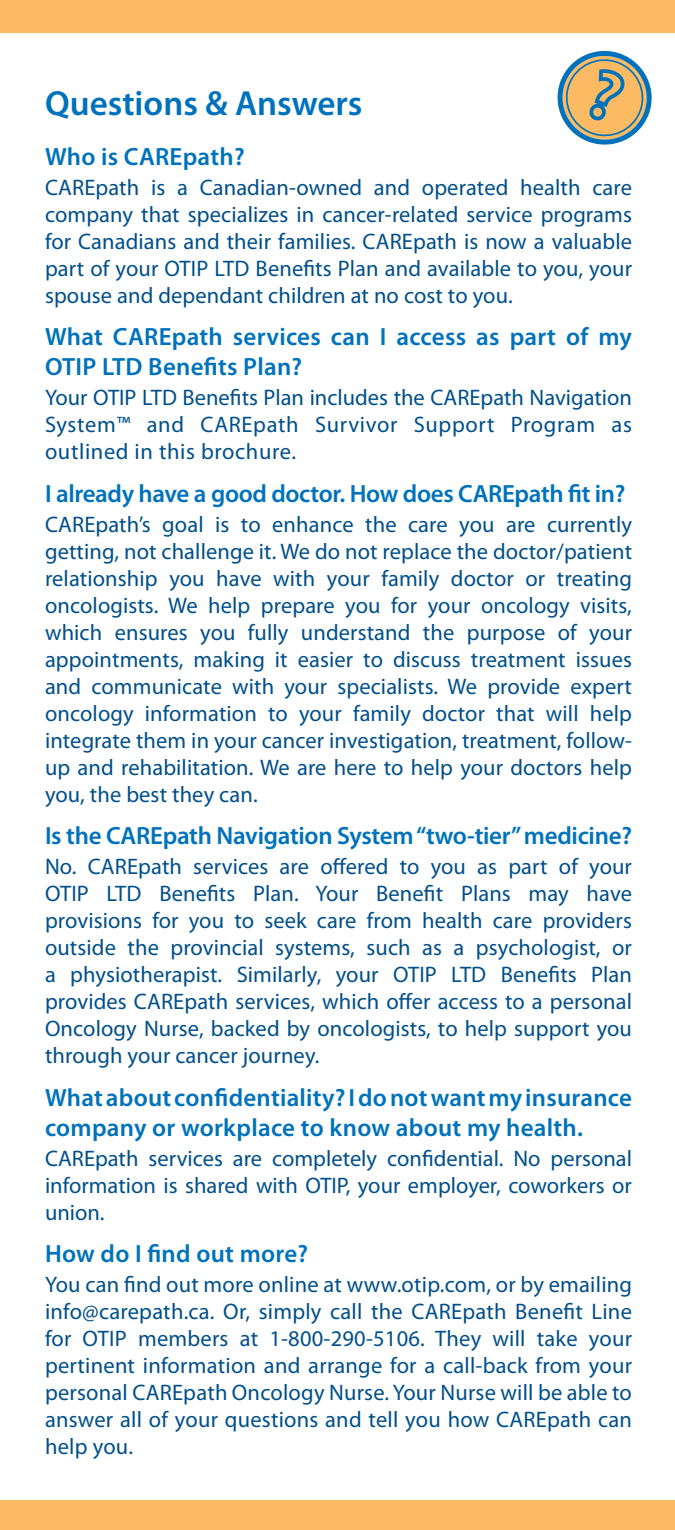
<style>
.page{position:relative;width:675px;height:1530px;background:#fff}
.page>*{position:absolute;margin:0;border:0;box-sizing:border-box;transform-origin:0 0}
.t1{font:600 35px "Myriad Pro";color:#0072bc}
.t2{font:600 25px/30px "Myriad Pro";letter-spacing:.005em;color:#0072bc}
.t3{font:600 25px "Myriad Pro";letter-spacing:-.015em;color:#0072bc}
.t4{font:22.5px/27px "Myriad Pro";letter-spacing:.005em;color:#004f8a;text-align:justify}
</style>
<div class="page">
<div style="left:0;top:0;width:675px;height:33px;background:#fcba63"></div>
<div style="left:0;top:1500px;width:675px;height:30px;background:#fcba63"></div>
<svg style="left:557px;top:50px;width:95px;height:95px"></svg>
<h1 class="t1" style="left:45px;top:81px;width:319px">Questions &amp; Answers</h1>
<p class="t2" style="left:45px;top:141px;width:201px">Who is CAREpath?</p>
<p class="t4" style="left:45px;top:173px;width:589px">CAREpath is a Canadian-owned and operated health care company that specializes in cancer-related service programs for Canadians and their families. CAREpath is now a valuable part of your OTIP LTD Benefits Plan and available to you, your spouse and dependant children at no cost to you.</p>
<p class="t2" style="left:45px;top:321px;width:589px">What CAREpath services can I access as part of my<br>OTIP LTD Benefits Plan?</p>
<p class="t4" style="left:45px;top:384px;width:589px">Your OTIP LTD Benefits Plan includes the CAREpath Navigation System™ and CAREpath Survivor Support Program as outlined in this brochure.</p>
<p class="t3" style="left:45px;top:477px;width:582px">I already have a good doctor. How does CAREpath fit in?</p>
<p class="t4" style="left:45px;top:510px;width:589px">CAREpath’s goal is to enhance the care you are currently getting, not challenge it. We do not replace the doctor/patient relationship you have with your family doctor or treating oncologists. We help prepare you for your oncology visits, which ensures you fully understand the purpose of your appointments, making it easier to discuss treatment issues and communicate with your specialists. We provide expert oncology information to your family doctor that will help integrate them in your cancer investigation, treatment, follow&shy;up and rehabilitation. We are here to help your doctors help you, the best they can.</p>
<p class="t2" style="left:45px;top:820px;width:589px">Is the CAREpath Navigation System “two-tier” medicine?</p>
<p class="t4" style="left:45px;top:853px;width:589px">No. CAREpath services are offered to you as part of your OTIP LTD Benefits Plan. Your Benefit Plans may have provisions for you to seek care from health care providers outside the provincial systems, such as a psychologist, or a physiotherapist. Similarly, your OTIP LTD Benefits Plan provides CAREpath services, which offer access to a personal Oncology Nurse, backed by oncologists, to help support you through your cancer journey.</p>
<p class="t2" style="left:45px;top:1082px;width:589px">What about confidentiality? I do not want my insurance company or workplace to know about my health.</p>
<p class="t4" style="left:45px;top:1144px;width:589px">CAREpath services are completely confidential. No personal information is shared with OTIP, your employer, coworkers or union.</p>
<p class="t2" style="left:45px;top:1238px;width:265px">How do I find out more?</p>
<p class="t4" style="left:45px;top:1271px;width:589px">You can find out more online at www.otip.com, or by emailing info@carepath.ca. Or, simply call the CAREpath Benefit Line for OTIP members at 1-800-290-5106. They will take your pertinent information and arrange for a call-back from your personal CAREpath Oncology Nurse. Your Nurse will be able to answer all of your questions and tell you how CAREpath can help you.</p>
</div>
